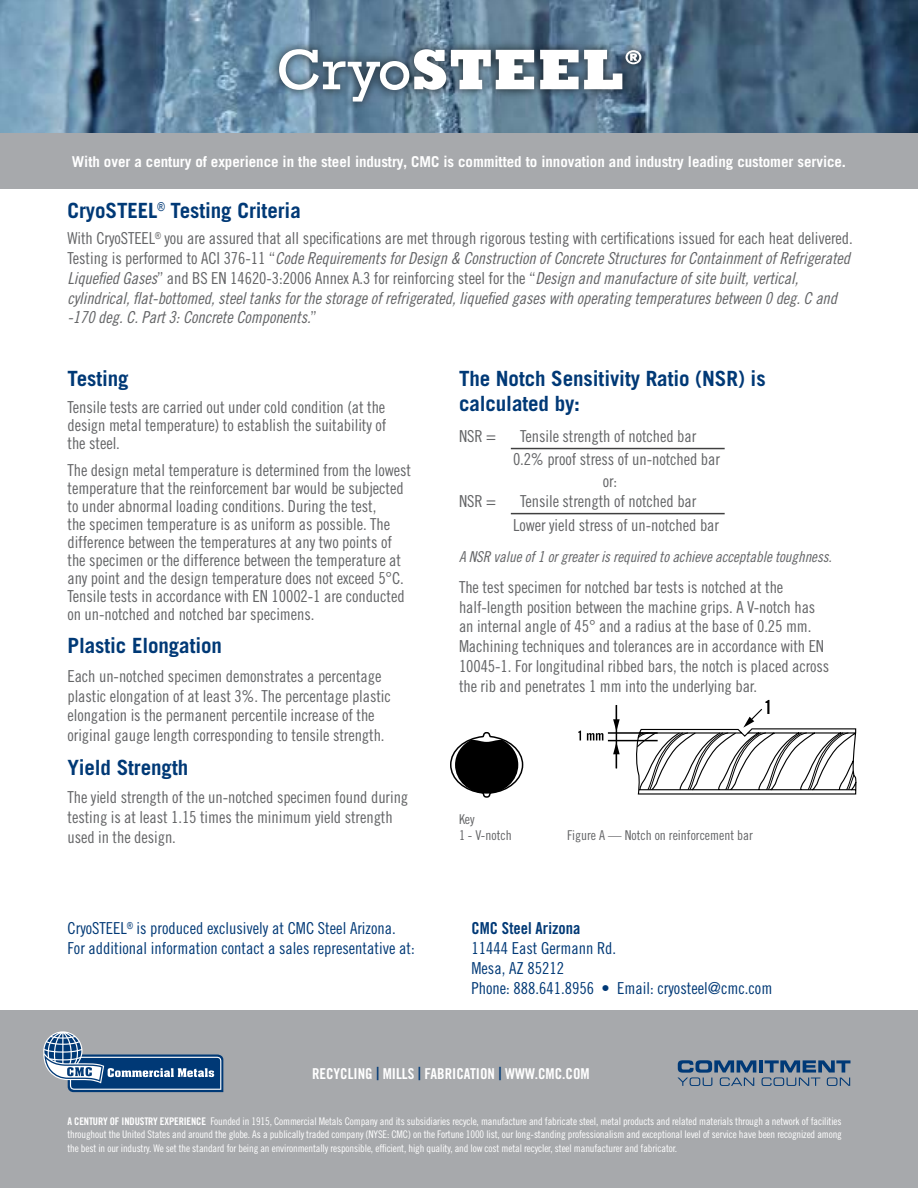
<style>
.page{position:relative;width:918px;height:1188px;background:#fff}
.page>*{position:absolute;margin:0;border:0;box-sizing:border-box;transform-origin:0 0}
.t1{font:800 58.05px "Rockwell";color:#fff}
.t2{font:700 21px/25.2px "Trade Gothic LT Std";letter-spacing:-.005em;color:#003976}
.t3{font:16.5px/18px "Trade Gothic LT Std Cn 18";letter-spacing:-.005em;color:#636466}
.t4{font:16.5px/19.8px "Trade Gothic LT Std Cn 18 Obl";letter-spacing:-.005em;color:#636466}
.t5{font:16.5px/19.8px "Trade Gothic LT Std Cn 18";color:#003976}
.t6{font:16.5px "Trade Gothic LT Std Bd Cn 20";color:#003976}
.t7{font:700 15px "Trade Gothic LT Std";letter-spacing:-.005em;color:#fff}
.t8{font:15px "Trade Gothic LT Std Cn 18 Obl";letter-spacing:-.005em;color:#636466}
.t9{font:15px "Trade Gothic LT Std Bd Cn 20";color:#fff}
.t10{font:13.5px/16.2px "Trade Gothic LT Std Cn 18";color:#636466}
.t11{font:10.5px/13.5px "Trade Gothic LT Std Cn 18";letter-spacing:-.01em;color:#fff;text-align:justify}
.s1{font-weight:400}
.s2{font-family:"Trade Gothic LT Std Cn 18"}
.s3{font-size:18px;color:#003976}
.s4{font-family:"Trade Gothic LT Std Bd Cn 20"}
</style>
<div class="page">
<div style="left:0;top:1011px;width:918px;height:177px;background:#a7a9ac"></div>
<img style="left:0;top:0;width:918px;height:134px">
<div style="left:0;top:134px;width:918px;height:55px;background:#a7a9ac"></div>
<svg style="left:450px;top:700px;width:406px;height:98px"></svg>
<hr style="left:511px;top:448px;width:214px;height:1px;background:#000">
<hr style="left:511px;top:513px;width:214px;height:1px;background:#000">
<div style="left:269px;top:40px;width:381px;height:72px;background:#000;opacity:.75"></div>
<svg style="left:626px;top:50px;width:15px;height:14px"></svg>
<hr style="left:759px;top:1060px;width:4px;height:13px;background:#003976">
<svg style="left:677px;top:1060px;width:79px;height:26px"></svg>
<svg style="left:762px;top:1060px;width:88px;height:26px"></svg>
<svg style="left:43px;top:1031px;width:180px;height:61px"></svg>
<h1 class="t1" style="left:277px;top:36px;width:348px"><span class="s1">Cryo</span>STEEL</h1>
<p class="t7" style="left:72px;top:152px;width:776px">With over a century of experience in the steel industry, CMC is committed to innovation and industry leading customer service.</p>
<p class="t2" style="left:68px;top:198px;width:235px">CryoSTEEL<sup>®</sup> Testing Criteria</p>
<p class="t3" style="left:68px;top:229px;width:787px">With CryoSTEEL<sup>®</sup> you are assured that all specifications are met through rigorous testing with certifications issued for each heat delivered.</p>
<p class="t4" style="left:68px;top:249px;width:784px"><span class="s2">Testing is performed to ACI 376-11 “</span>Code Requirements for Design &amp; Construction of Concrete Structures for Containment of Refrigerated Liquefied Gases<span class="s2">” and BS EN 14620-3:2006 Annex A.3 for reinforcing steel for the “</span>Design and manufacture of site built, vertical, cylindrical, flat-bottomed, steel tanks for the storage of refrigerated, liquefied gases with operating temperatures between 0 deg. C and -170 deg. C. Part 3: Concrete Components.<span class="s2">”</span></p>
<p class="t2" style="left:68px;top:366px;width:63px">Testing</p>
<p class="t3" style="left:68px;top:398px;width:320px;text-align:justify">Tensile tests are carried out under cold condition (at the design metal temperature) to establish the suitability of the steel.</p>
<p class="t3" style="left:68px;top:460px;width:345px">The design metal temperature is determined from the lowest temperature that the reinforcement bar would be subjected to under abnormal loading conditions. During the test,<br>the specimen temperature is as uniform as possible. The difference between the temperatures at any two points of the specimen or the difference between the temperature at any point and the design temperature does not exceed 5°C.<br>Tensile tests in accordance with EN 10002-1 are conducted on un-notched and notched bar specimens.</p>
<p class="t2" style="left:68px;top:633px;width:156px">Plastic Elongation</p>
<p class="t3" style="left:68px;top:666px;width:325px;line-height:19.8px">Each un-notched specimen demonstrates a percentage plastic elongation of at least 3%. The percentage plastic elongation is the permanent percentile increase of the original gauge length corresponding to tensile strength.</p>
<p class="t2" style="left:68px;top:755px;width:122px">Yield Strength</p>
<p class="t3" style="left:68px;top:788px;width:342px;line-height:19.8px">The yield strength of the un-notched specimen found during testing is at least 1.15 times the minimum yield strength used in the design.</p>
<p class="t2" style="left:459px;top:366px;width:308px">The Notch Sensitivity Ratio (NSR) is calculated by:</p>
<p class="t3" style="left:459px;top:427px;width:39px">NSR =</p>
<p class="t3" style="left:520px;top:427px;width:178px">Tensile strength of notched bar</p>
<p class="t3" style="left:513px;top:450px;width:209px">0.2% proof stress of un-notched bar</p>
<p class="t3" style="left:603px;top:472px;width:16px">or:</p>
<p class="t3" style="left:459px;top:492px;width:39px">NSR =</p>
<p class="t3" style="left:513px;top:489px;width:208px;line-height:24px;text-indent:7px">Tensile strength of notched bar<br>Lower yield stress of un-notched bar</p>
<p class="t8" style="left:459px;top:548px;width:374px">A NSR value of 1 or greater is required to achieve acceptable toughness.</p>
<p class="t3" style="left:459px;top:577px;width:372px;line-height:19.8px">The test specimen for notched bar tests is notched at the half-length position between the machine grips. A V-notch has an internal angle of 45° and a radius at the base of 0.25 mm.<br>Machining techniques and tolerances are in accordance with EN 10045-1. For longitudinal ribbed bars, the notch is placed across the rib and penetrates 1 mm into the underlying bar.</p>
<p class="t10" style="left:459px;top:811px;width:54px">Key<br>1 - V-notch</p>
<p class="t10" style="left:567px;top:827px;width:187px">Figure A — Notch on reinforcement bar</p>
<p class="t5" style="left:68px;top:919px;width:349px">CryoSTEEL<sup>®</sup> is produced exclusively at CMC Steel Arizona.<br>For additional information contact a sales representative at:</p>
<p class="t6" style="left:471px;top:918px;width:111px">CMC Steel Arizona</p>
<p class="t5" style="left:471px;top:938px;width:302px">11444 East Germann Rd.<br>Mesa, AZ 85212<br>Phone: 888.641.8956 • Email: cryosteel@cmc.com</p>
<p class="t9" style="left:312px;top:1064px;width:279px">RECYCLING <span class="s3">|</span> MILLS <span class="s3">|</span> FABRICATION <span class="s3">|</span> WWW.CMC.COM</p>
<p class="t11" style="left:68px;top:1114px;width:776px"><span class="s4">A CENTURY OF INDUSTRY EXPERIENCE</span> Founded in 1915, Commercial Metals Company and its subsidiaries recycle, manufacture and fabricate steel, metal products and related materials through a network of facilities throughout the United States and around the globe. As a publically traded company (NYSE: CMC) on the Fortune 1000 list, our long-standing professionalism and exceptional level of service have been recognized among the best in our industry. We set the standard for being an environmentally responsible, efficient, high quality, and low cost metal recycler, steel manufacturer and fabricator.</p>
</div>
